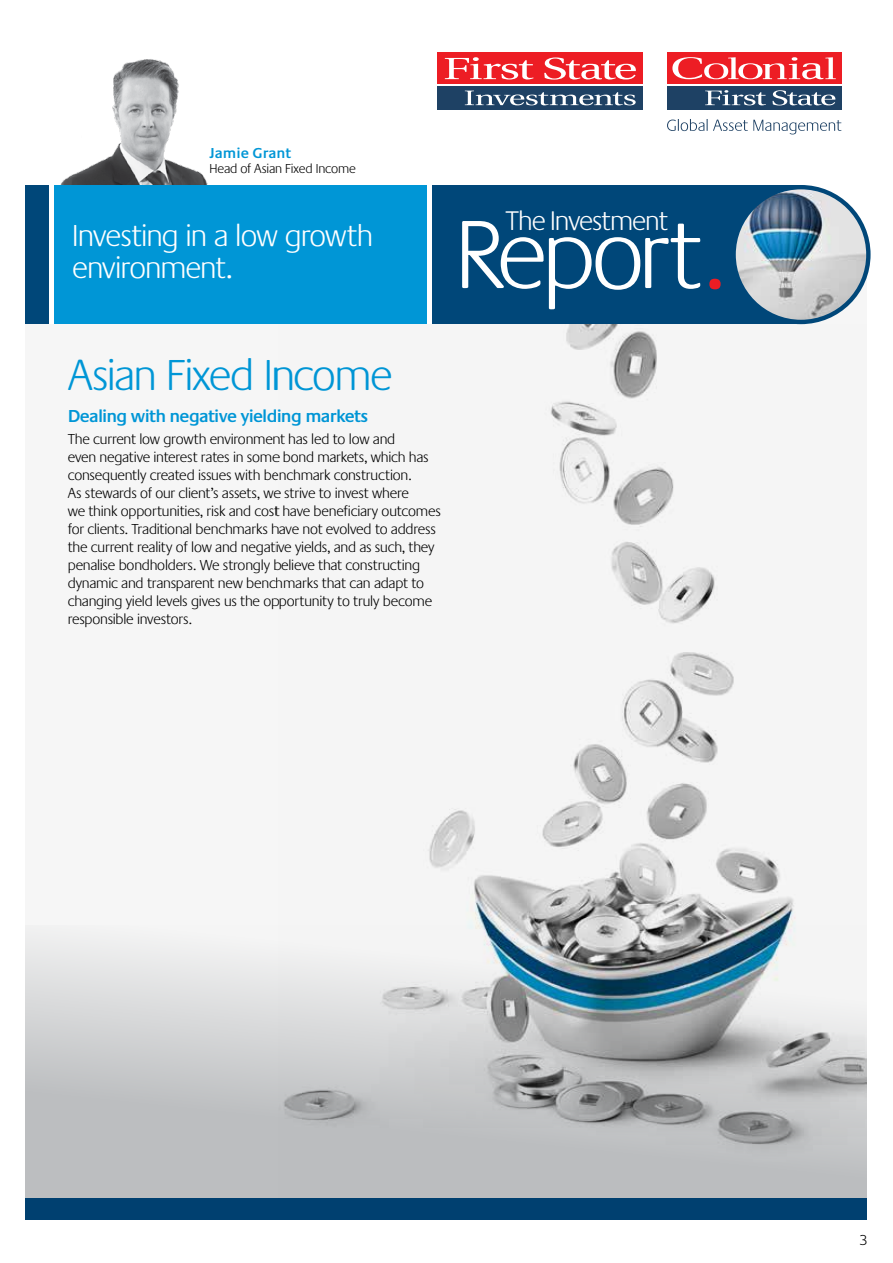
<style>
.page{position:relative;width:893px;height:1263px;background:#fff}
.page>*{position:absolute;margin:0;border:0;box-sizing:border-box;transform-origin:0 0}
.t1{font:300 100.5px "Praxis EF";letter-spacing:-.05em;color:#fff}
.t2{font:300 45px "Praxis EF";letter-spacing:-.03em;color:#0096d6}
.t3{font:300 31.5px/31.5px "Praxis EF";letter-spacing:-.03em;color:#fff}
.t4{font:300 28.05px "Praxis EF";letter-spacing:-.03em;color:#fff}
.t5{font:600 18px "Praxis EF";letter-spacing:-.04em;color:#0096d6}
.t6{font:300 15px/18px "Praxis EF";letter-spacing:-.015em;color:#000}
.t7{font:600 15px "Praxis EF";color:#0096d6}
.t8{font:300 13.5px "Praxis EF";letter-spacing:-.01em;color:#000}
.s1{color:#ed1d24}
</style>
<div class="page">
<div style="left:25px;top:272px;width:842px;height:926px;background:#f6f6f6"></div>
<div style="left:37px;top:185px;width:446px;height:139px;background:#fff"></div>
<div style="left:667px;top:52px;width:174px;height:32px;background:#ed1d24"></div>
<svg style="left:672px;top:57px;width:164px;height:22px"></svg>
<div style="left:667px;top:86px;width:174px;height:24px;background:#1e4164"></div>
<svg style="left:705px;top:90px;width:61px;height:15px"></svg>
<svg style="left:772px;top:90px;width:63px;height:15px"></svg>
<svg style="left:667px;top:119px;width:174px;height:15px"></svg>
<div style="left:432px;top:185px;width:369px;height:139px;background:#004779"></div>
<div style="left:25px;top:185px;width:24px;height:139px;background:#004779"></div>
<img style="left:736px;top:187px;width:132px;height:135px">
<div style="left:731px;top:185px;width:139px;height:139px;border:4px solid #004779;border-radius:50%"></div>
<div style="left:25px;top:1198px;width:842px;height:22px;background:#004070"></div>
<div style="left:438px;top:52px;width:205px;height:32px;background:#ed1d24"></div>
<svg style="left:445px;top:57px;width:89px;height:22px"></svg>
<svg style="left:544px;top:57px;width:92px;height:23px"></svg>
<div style="left:438px;top:86px;width:205px;height:24px;background:#1e4164"></div>
<svg style="left:465px;top:91px;width:171px;height:14px"></svg>
<img style="left:60px;top:59px;width:148px;height:126px">
<div style="left:54px;top:185px;width:373px;height:139px;background:#0096d6"></div>
<div style="left:25px;top:926px;width:842px;height:272px;background:linear-gradient(to bottom,#eeeeef,#b0b2b4)"></div>
<img style="left:279px;top:324px;width:588px;height:874px">
<p class="t7" style="left:210px;top:145px;width:83px">Jamie Grant</p>
<p class="t8" style="left:210px;top:161px;width:148px">Head of Asian Fixed Income</p>
<h3 class="t3" style="left:72px;top:221px;width:302px">Investing in a low growth environment.</h3>
<h2 class="t2" style="left:68px;top:351px;width:326px">Asian Fixed Income</h2>
<p class="t5" style="left:68px;top:406px;width:302px">Dealing with negative yielding markets</p>
<p class="t6" style="left:68px;top:430px;width:375px">The current low growth environment has led to low and<br>even negative interest rates in some bond markets, which has consequently created issues with benchmark construction.<br>As stewards of our client’s assets, we strive to invest where<br>we think opportunities, risk and cost have beneficiary outcomes for clients. Traditional benchmarks have not evolved to address the current reality of low and negative yields, and as such, they penalise bondholders. We strongly believe that constructing dynamic and transparent new benchmarks that can adapt to changing yield levels gives us the opportunity to truly become responsible investors.</p>
<h3 class="t4" style="left:505px;top:206px;width:164px">The Investment</h3>
<h1 class="t1" style="left:455px;top:202px;width:272px">Report<span class="s1">.</span></h1>
<p class="t6" style="left:859px;top:1231px;width:10px">3</p>
</div>
